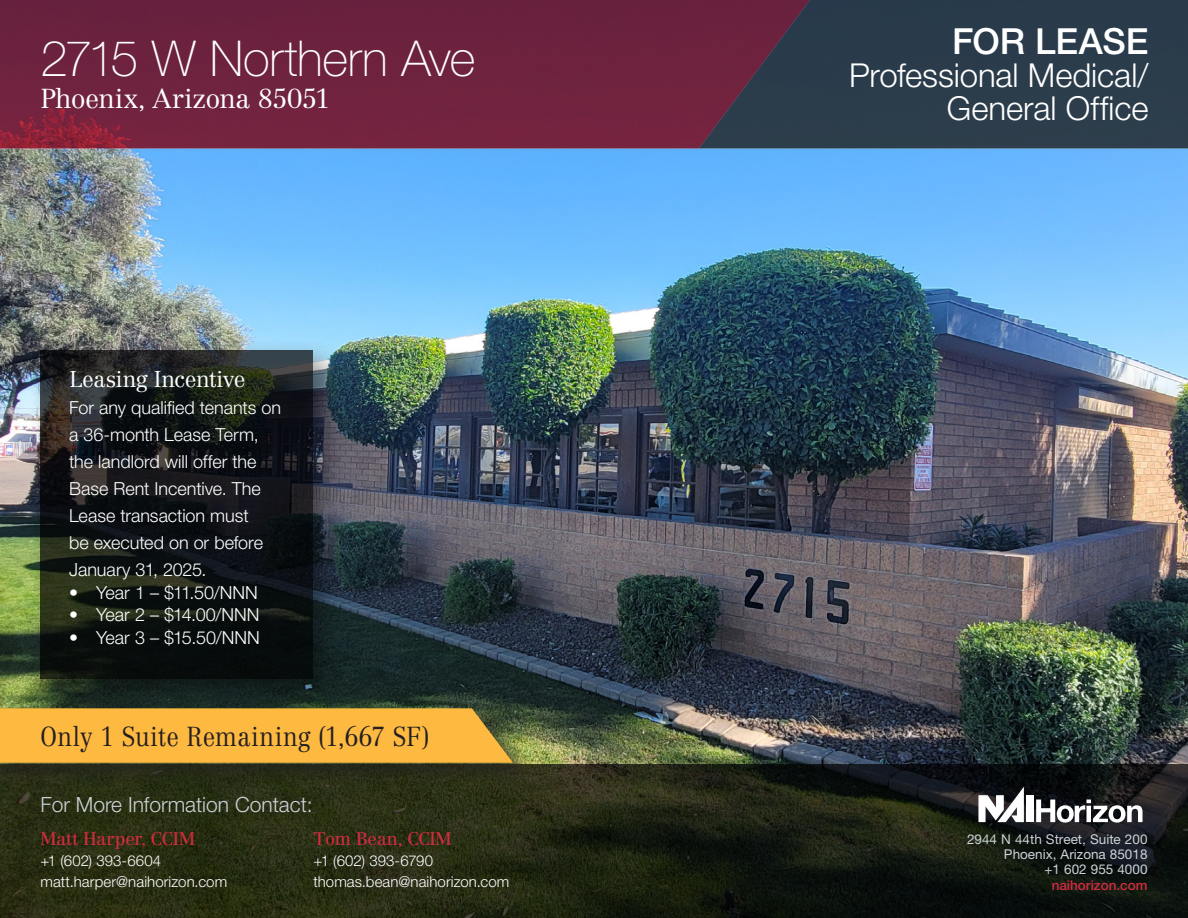
<style>
.page{position:relative;width:1188px;height:918px;background:#fff}
.page>*{position:absolute;margin:0;border:0;box-sizing:border-box;transform-origin:0 0}
.t1{font:100 49.5px "Helvetica Neue LT Std";letter-spacing:-.01em;color:#fff}
.t2{font:500 36px "Helvetica Neue LT Std";letter-spacing:-.005em;color:#fff}
.t3{font:300 33px/33px "Helvetica Neue LT Std";color:#fff;text-align:right}
.Subheads{font:300 27px "Centennial LT Std";letter-spacing:.015em;color:#231f20;scale:.89 1}
.t4{font:300 27px "Centennial LT Std";letter-spacing:-.025em;color:#fff}
.Subheads-2{font:300 22.5px "Centennial LT Std";letter-spacing:-.015em;color:#fff}
.t5{font:300 21px "Helvetica Neue LT Std";color:#cbd1d5}
.Subheads-3{font:300 18px/27px "Helvetica Neue LT Std";color:#fff}
.t6{font:18px "Centennial LT Std";letter-spacing:-.02em;color:#d02c40}
.t7{font:300 15px "Helvetica Neue LT Std";letter-spacing:.005em;color:#fff}
.t8{font:13.5px "Helvetica Neue LT Std";color:#cbd1d5}
.t9{font:500 13.5px "Helvetica Neue LT Std";color:#d02c40}
</style>
<div class="page">
<img style="left:0;top:148px;width:1188px;height:616px">
<svg style="left:0;top:0;width:699px;height:148px;background:#6f223e"></svg>
<svg style="left:699px;top:0;width:489px;height:148px;background:#323949"></svg>
<svg style="left:0;top:764px;width:1188px;height:154px;background:#1e2312"></svg>
<div style="left:1026px;top:795px;width:7px;height:27px;background:#fff"></div>
<svg style="left:978px;top:787px;width:46px;height:35px"></svg>
<svg style="left:1036px;top:800px;width:107px;height:23px"></svg>
<div style="left:0;top:703px;width:537px;height:84px;background:#231f20;opacity:.62"></div>
<div style="left:0;top:708px;width:513px;height:55px;background:#fdb940"></div>
<div style="left:28px;top:338px;width:319px;height:374px;background:#231f20;opacity:.6"></div>
<svg style="left:40px;top:350px;width:273px;height:328px;background:#141717"></svg>
<p class="t1" style="left:40px;top:30px;width:436px">2715 W Northern Ave</p>
<p class="t4" style="left:40px;top:83px;width:292px">Phoenix, Arizona 85051</p>
<p class="Subheads-2" style="left:69px;top:366px;width:178px">Leasing Incentive</p>
<p class="Subheads-3" style="left:69px;top:394px;width:213px">For any qualified tenants on a 36-month Lease Term, the landlord will offer the<br>Base Rent Incentive. The<br>Lease transaction must<br>be executed on or before<br>January 31, 2025.</p>
<p class="Subheads-3" style="left:69px;top:579px;width:190px">• Year 1 – $11.50/NNN</p>
<p class="Subheads-3" style="left:69px;top:601px;width:192px">• Year 2 – $14.00/NNN</p>
<p class="Subheads-3" style="left:69px;top:624px;width:192px">• Year 3 – $15.50/NNN</p>
<p class="Subheads" style="left:40px;top:720px;width:439px">Only 1 Suite Remaining (1,667 SF)</p>
<p class="t5" style="left:40px;top:792px;width:274px">For More Information Contact:</p>
<p class="t6" style="left:40px;top:827px;width:156px">Matt Harper, CCIM</p>
<p class="t7" style="left:40px;top:851px;width:122px">+1 (602) 393-6604</p>
<p class="t7" style="left:40px;top:872px;width:188px">matt.harper@naihorizon.com</p>
<p class="t6" style="left:313px;top:827px;width:140px">Tom Bean, CCIM</p>
<p class="t7" style="left:313px;top:851px;width:121px">+1 (602) 393-6790</p>
<p class="t7" style="left:313px;top:872px;width:198px">thomas.bean@naihorizon.com</p>
<p class="t2" style="left:952px;top:20px;width:198px">FOR LEASE</p>
<p class="t3" style="left:849px;top:58px;width:301px">Professional Medical/<br>General Office</p>
<p class="t8" style="left:967px;top:831px;width:182px">2944 N 44th Street, Suite 200</p>
<p class="t8" style="left:1004px;top:846px;width:145px">Phoenix, Arizona 85018</p>
<p class="t8" style="left:1044px;top:861px;width:105px">+1 602 955 4000</p>
<p class="t9" style="left:1052px;top:877px;width:97px">naihorizon.com</p>
</div>
